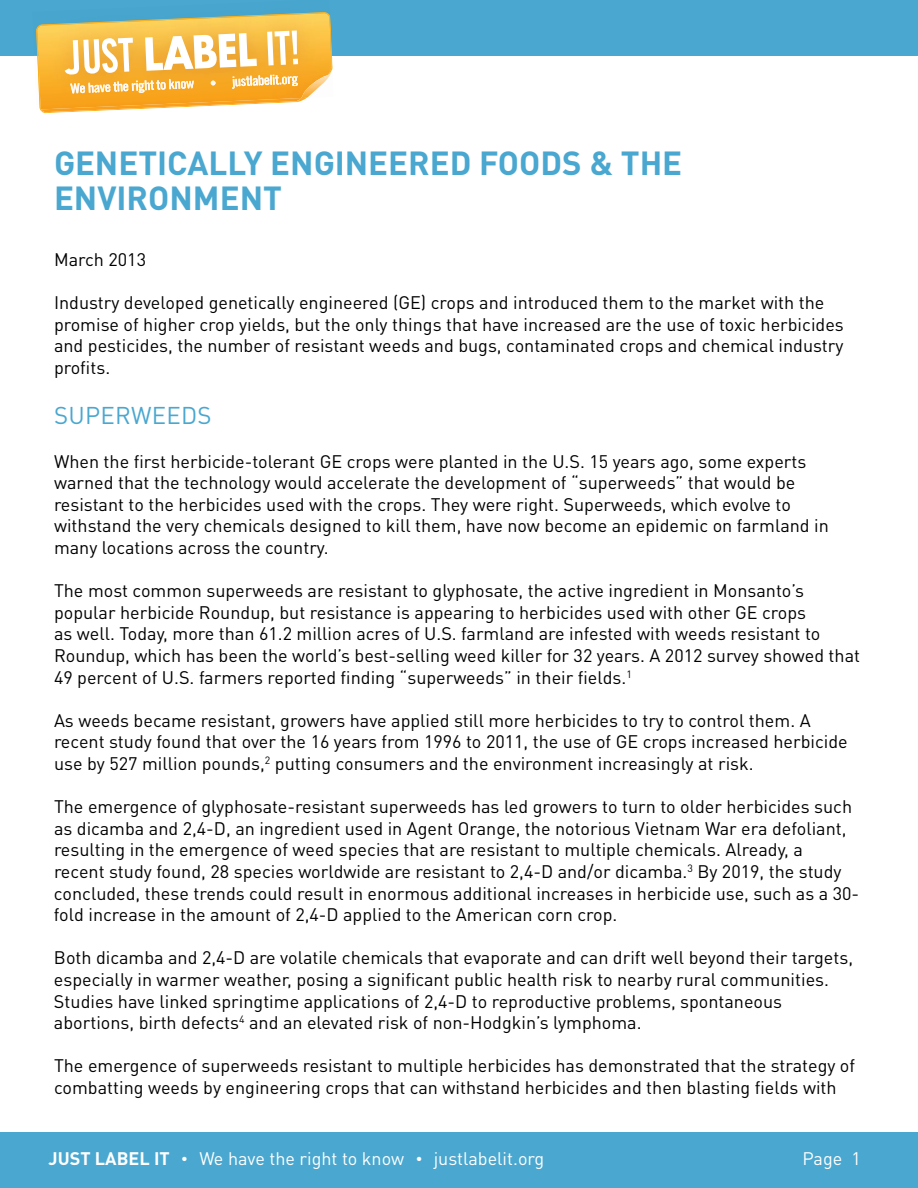
<style>
.page{position:relative;width:918px;height:1188px;background:#fff}
.page>*{position:absolute;margin:0;border:0;box-sizing:border-box;transform-origin:0 0}
.t1{font:700 33px/34.5px "DIN Pro";color:#49a7d0}
.t2{font:24px "DIN Pro";letter-spacing:.01em;color:#49a7d0}
.t3{font:18px/21.6px "DIN Pro";color:#000}
.t4{font:18px "DIN Pro";color:#fff}
.t5{font:700 18px "DIN Pro";color:#fff}
</style>
<div class="page">
<div style="left:0;top:0;width:918px;height:56px;background:#49a7d0"></div>
<div style="left:0;top:1132px;width:918px;height:56px;background:#49a7d0"></div>
<svg style="left:36px;top:12px;width:297px;height:101px"></svg>
<h1 class="t1" style="left:54px;top:145px;width:630px">GENETICALLY ENGINEERED FOODS &amp; THE<br>ENVIRONMENT</h1>
<p class="t3" style="left:54px;top:248px;width:94px">March 2013</p>
<p class="t3" style="left:54px;top:291px;width:791px">Industry developed genetically engineered (GE) crops and introduced them to the market with the promise of higher crop yields, but the only things that have increased are the use of toxic herbicides and pesticides, the number of resistant weeds and bugs, contaminated crops and chemical industry profits.</p>
<h2 class="t2" style="left:54px;top:399px;width:159px">SUPERWEEDS</h2>
<p class="t3" style="left:54px;top:449px;width:776px">When the first herbicide-tolerant GE crops were planted in the U.S. 15 years ago, some experts warned that the technology would accelerate the development of “superweeds” that would be resistant to the herbicides used with the crops. They were right. Superweeds, which evolve to withstand the very chemicals designed to kill them, have now become an epidemic on farmland in many locations across the country.</p>
<p class="t3" style="left:54px;top:579px;width:808px">The most common superweeds are resistant to glyphosate, the active ingredient in Monsanto’s popular herbicide Roundup, but resistance is appearing to herbicides used with other GE crops<br>as well. Today, more than 61.2 million acres of U.S. farmland are infested with weeds resistant to Roundup, which has been the world’s best-selling weed killer for 32 years. A 2012 survey showed that 49 percent of U.S. farmers reported finding “superweeds” in their fields.<sup>1</sup></p>
<p class="t3" style="left:54px;top:709px;width:795px">As weeds became resistant, growers have applied still more herbicides to try to control them. A recent study found that over the 16 years from 1996 to 2011, the use of GE crops increased herbicide use by 527 million pounds,<sup>2</sup> putting consumers and the environment increasingly at risk.</p>
<p class="t3" style="left:54px;top:795px;width:807px">The emergence of glyphosate-resistant superweeds has led growers to turn to older herbicides such as dicamba and 2,4-D, an ingredient used in Agent Orange, the notorious Vietnam War era defoliant, resulting in the emergence of weed species that are resistant to multiple chemicals. Already, a<br>recent study found, 28 species worldwide are resistant to 2,4-D and/or dicamba.<sup>3</sup> By 2019, the study concluded, these trends could result in enormous additional increases in herbicide use, such as a 30- fold increase in the amount of 2,4-D applied to the American corn crop.</p>
<p class="t3" style="left:54px;top:946px;width:801px">Both dicamba and 2,4-D are volatile chemicals that evaporate and can drift well beyond their targets, especially in warmer weather, posing a significant public health risk to nearby rural communities.<br>Studies have linked springtime applications of 2,4-D to reproductive problems, spontaneous abortions, birth defects<sup>4</sup> and an elevated risk of non-Hodgkin’s lymphoma.</p>
<p class="t3" style="left:54px;top:1054px;width:803px">The emergence of superweeds resistant to multiple herbicides has demonstrated that the strategy of combatting weeds by engineering crops that can withstand herbicides and then blasting fields with</p>
<p class="t5" style="left:49px;top:1146px;width:123px">JUST LABEL IT</p>
<p class="t4" style="left:199px;top:1146px;width:206px">We have the right to know</p>
<p class="t4" style="left:434px;top:1146px;width:112px">justlabelit.org</p>
<p class="t4" style="left:802px;top:1146px;width:60px">Page 1</p>
</div>
